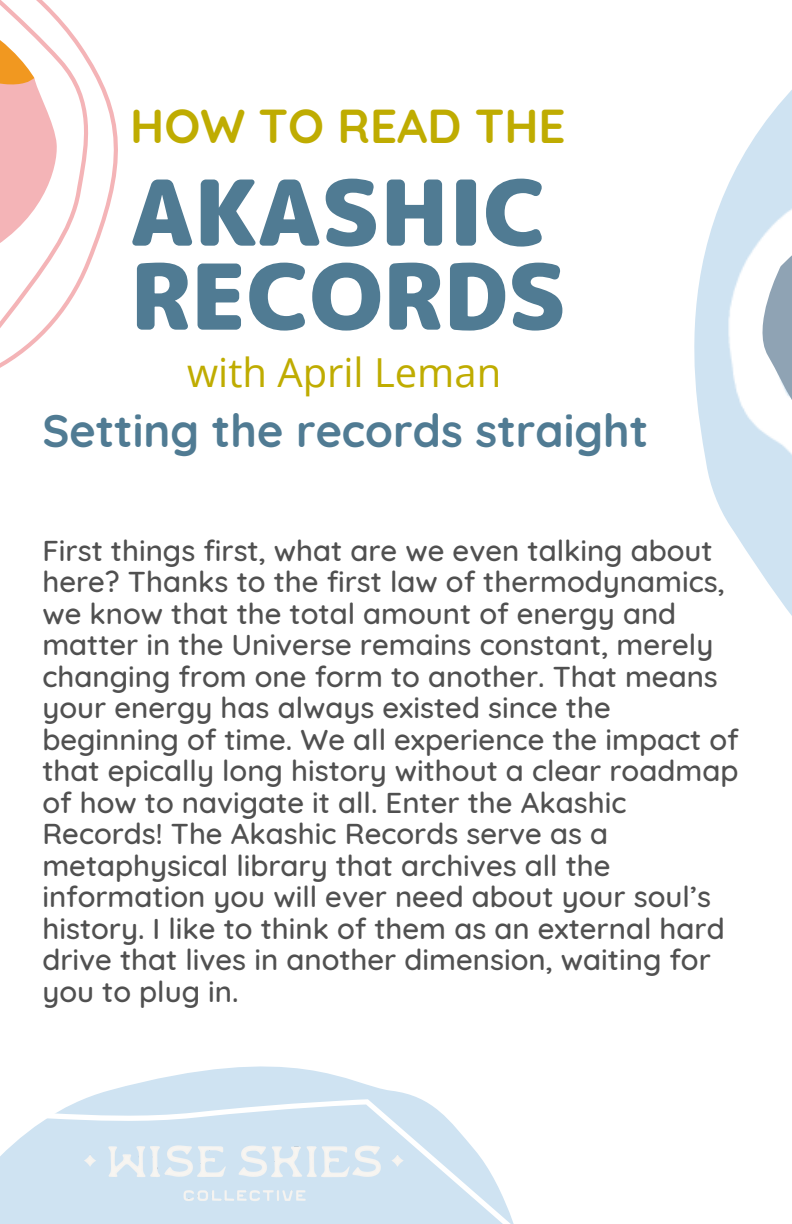
<style>
.page{position:relative;width:792px;height:1224px;background:#fff}
.page>*{position:absolute;margin:0;border:0;box-sizing:border-box;transform-origin:0 0}
.t1{font:90.6px/84px "rounded mplus 1 p black";color:#507b93}
.t2{font:700 47.4px "Quicksand";color:#bfac01}
.t3{font:700 45.4px "Quicksand";color:#507b93}
.t4{font:40px "Open Sans";color:#bfac01}
.t5{font:500 29.4px/31.6px "Quicksand";color:#505050}
</style>
<div class="page">
<svg style="left:0;top:1066px;width:514px;height:158px;fill:#cfe3f2"></svg>
<svg style="left:694px;top:328px;width:98px;height:288px"></svg>
<svg style="left:0;top:16px;width:118px;height:352px"></svg>
<img style="left:695px;top:145px;width:97px;height:409px">
<svg style="left:0;top:0;width:58px;height:294px"></svg>
<svg style="left:750px;top:90px;width:42px;height:370px"></svg>
<img style="left:59px;top:1119px;width:372px;height:105px">
<h2 class="t2" style="left:130px;top:95px;width:437px">HOW TO READ THE</h2>
<h1 class="t1" style="left:130px;top:169px;width:438px">AKASHIC<br>RECORDS</h1>
<h3 class="t4" style="left:187px;top:344px;width:316px">with April Leman</h3>
<h3 class="t3" style="left:42px;top:401px;width:607px">Setting the records straight</h3>
<p class="t5" style="left:42px;top:534px;width:698px">First things first, what are we even talking about here? Thanks to the first law of thermodynamics, we know that the total amount of energy and matter in the Universe remains constant, merely changing from one form to another. That means your energy has always existed since the beginning of time. We all experience the impact of that epically long history without a clear roadmap of how to navigate it all. Enter the Akashic Records! The Akashic Records serve as a metaphysical library that archives all the information you will ever need about your soul’s history. I like to think of them as an external hard drive that lives in another dimension, waiting for you to plug in.</p>
</div>
